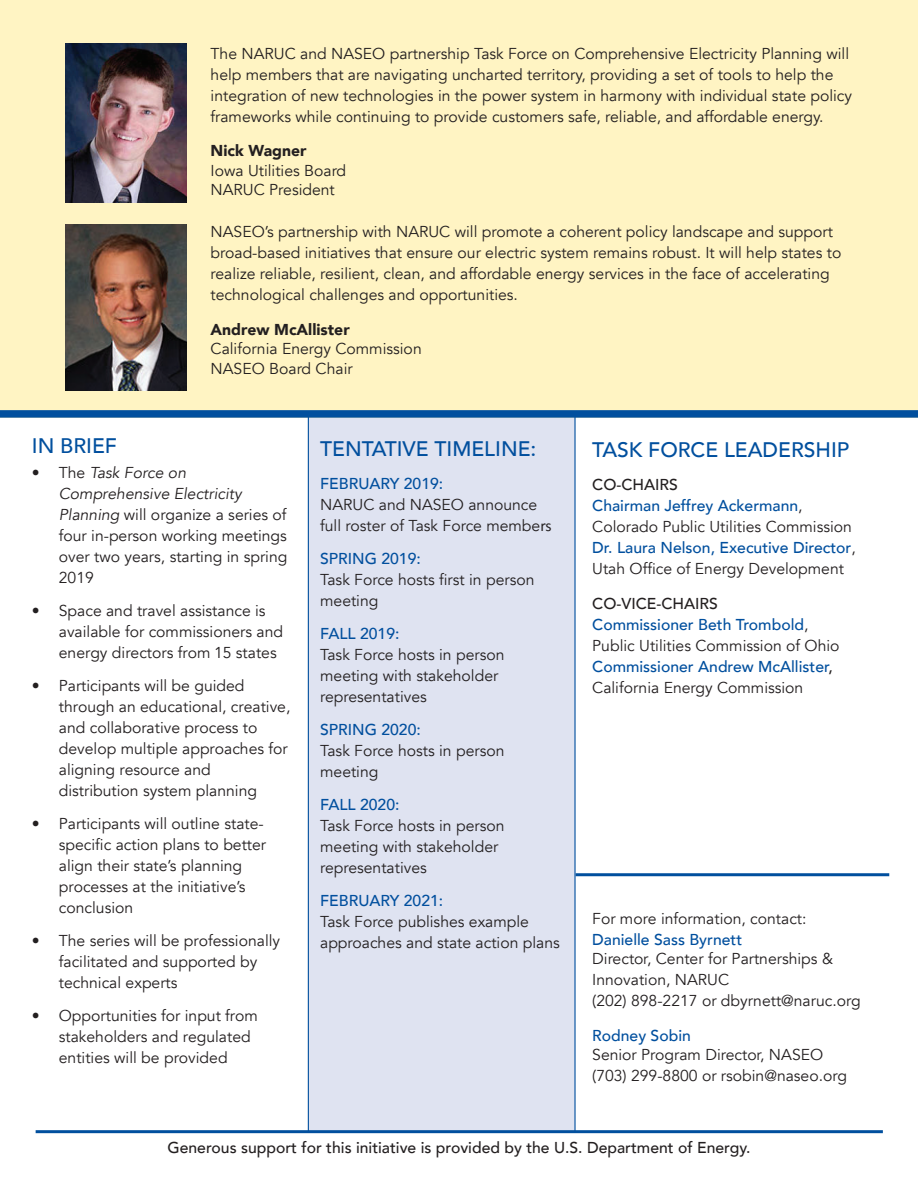
<style>
.page{position:relative;width:918px;height:1188px;background:#fff}
.page>*{position:absolute;margin:0;border:0;box-sizing:border-box;transform-origin:0 0}
.t1{font:500 21px "Avenir";color:#014f9e}
.t2{font:15.75px/21px "Avenir";color:#231f20}
.t3{font:500 15.75px "Avenir";color:#014f9e}
.t4{font:500 15.75px "Avenir";color:#231f20}
.t5{font:900 15.75px "Avenir";color:#231f20}
.s1{font-style:italic}
.s2{font-family:"Calibri"}
.s3{font-weight:500}
.s4{font-weight:500;color:#014f9e}
</style>
<div class="page">
<div style="left:308px;top:418px;width:266px;height:714px;background:#dfe3f1"></div>
<div style="left:0;top:0;width:918px;height:418px;background:#fff4c3"></div>
<img style="left:65px;top:43px;width:122px;height:159px">
<img style="left:66px;top:225px;width:121px;height:166px">
<div style="left:0;top:410px;width:918px;height:8px;background:#014f9e"></div>
<hr style="left:36px;top:1130px;width:847px;height:3px;background:#014f9e">
<hr style="left:574px;top:414px;width:2px;height:717px;background:#014f9e">
<hr style="left:308px;top:414px;width:1px;height:717px;background:#014f9e">
<hr style="left:576px;top:873px;width:313px;height:3px;background:#014f9e">
<p class="t2" style="left:211px;top:43px;width:643px">The NARUC and NASEO partnership Task Force on Comprehensive Electricity Planning will help members that are navigating uncharted territory, providing a set of tools to help the integration of new technologies in the power system in harmony with individual state policy frameworks while continuing to provide customers safe, reliable, and affordable energy.</p>
<p class="t5" style="left:211px;top:137px;width:97px">Nick Wagner</p>
<p class="t2" style="left:211px;top:161px;width:137px;line-height:19.5px">Iowa Utilities Board<br>NARUC President</p>
<p class="t2" style="left:211px;top:222px;width:632px">NASEO’s partnership with NARUC will promote a coherent policy landscape and support broad-based initiatives that ensure our electric system remains robust. It will help states to realize reliable, resilient, clean, and affordable energy services in the face of accelerating technological challenges and opportunities.</p>
<p class="t5" style="left:211px;top:316px;width:141px">Andrew McAllister</p>
<p class="t2" style="left:211px;top:339px;width:213px;line-height:19.5px">California Energy Commission<br>NASEO Board Chair</p>
<h1 class="t1" style="left:32px;top:428px;width:87px">IN BRIEF</h1>
<p class="t2" style="left:59px;top:462px;width:230px;text-indent:-27px">• The <span class="s1">Task Force on<br>Comprehensive Electricity<br>Planning</span> will organize a series of four in-person working meetings over two years, starting in spring<br>2019</p>
<p class="t2" style="left:59px;top:600px;width:226px;text-indent:-27px">• Space and travel assistance is available for commissioners and energy directors from 15 states</p>
<p class="t2" style="left:59px;top:675px;width:233px;text-indent:-27px">• Participants will be guided through an educational, creative, and collaborative process to develop multiple approaches for aligning resource and distribution system planning</p>
<p class="t2" style="left:59px;top:813px;width:209px;text-indent:-27px">• Participants will outline state&shy;specific action plans to better align their state’s planning processes at the initiative’s conclusion</p>
<p class="t2" style="left:59px;top:930px;width:223px;text-indent:-27px">• The series will be professionally facilitated and supported by technical experts</p>
<p class="t2" style="left:59px;top:1005px;width:201px;text-indent:-27px">• Opportunities for input from stakeholders and regulated entities will be provided</p>
<h1 class="t1" style="left:320px;top:431px;width:218px">Tentative Timeline:</h1>
<p class="t3" style="left:320px;top:470px;width:125px">February 2019:</p>
<p class="t2" style="left:320px;top:495px;width:233px">NARUC and NASEO announce full roster of Task Force membe<span class="s2">rs</span></p>
<p class="t3" style="left:320px;top:545px;width:102px">Spring 2019:</p>
<p class="t2" style="left:320px;top:570px;width:216px">Task Force hosts first in person meeting</p>
<p class="t3" style="left:320px;top:620px;width:81px">Fall 2019:</p>
<p class="t2" style="left:320px;top:645px;width:186px">Task Force hosts in person meeting with stakeholder representatives</p>
<p class="t3" style="left:320px;top:716px;width:102px">Spring 2020:</p>
<p class="t2" style="left:320px;top:741px;width:186px">Task Force hosts in person meeting</p>
<p class="t3" style="left:320px;top:791px;width:81px">Fall 2020:</p>
<p class="t2" style="left:320px;top:816px;width:186px">Task Force hosts in person meeting with stakeholder representatives</p>
<p class="t3" style="left:320px;top:887px;width:125px">February 2021:</p>
<p class="t2" style="left:320px;top:912px;width:241px">Task Force publishes example approaches and state action plans</p>
<h1 class="t1" style="left:592px;top:432px;width:259px">Task Force Leadership</h1>
<p class="t2" style="left:592px;top:475px;width:265px"><span class="s3">Co-Chairs<br></span><span class="s4">Chairman Jeffrey Ackermann</span>,<br>Colorado Public Utilities Commission<br><span class="s4">Dr. Laura N elson, Executive Director</span>,<br>Utah Office of Energy Development</p>
<p class="t2" style="left:592px;top:593px;width:249px"><span class="s3">Co-Vice-Chairs<br></span><span class="s4">Commissioner Beth Trombold</span>,<br>Public Utilities Commission of Ohio<br><span class="s4">Commissioner Andrew M cAllister</span><span class="s3">,<br></span>California Energy Commission</p>
<p class="t2" style="left:592px;top:908px;width:216px">For more information, contact:</p>
<p class="t3" style="left:592px;top:926px;width:151px">danielle sass Byrnett</p>
<p class="t2" style="left:592px;top:948px;width:270px">Director, Center for Partnerships &amp;<br>Innovation, NARUC<br>(202) 898-2217 or dbyrnett@naruc.org</p>
<p class="t3" style="left:592px;top:1022px;width:100px">rodney sobin</p>
<p class="t2" style="left:592px;top:1044px;width:256px">Senior Program Director, NASEO (703) 299-8800 or rsobin@naseo.org</p>
<p class="t4" style="left:168px;top:1134px;width:584px">Generous support for this initiative is provided by the U .S. Department of Energy.</p>
</div>
